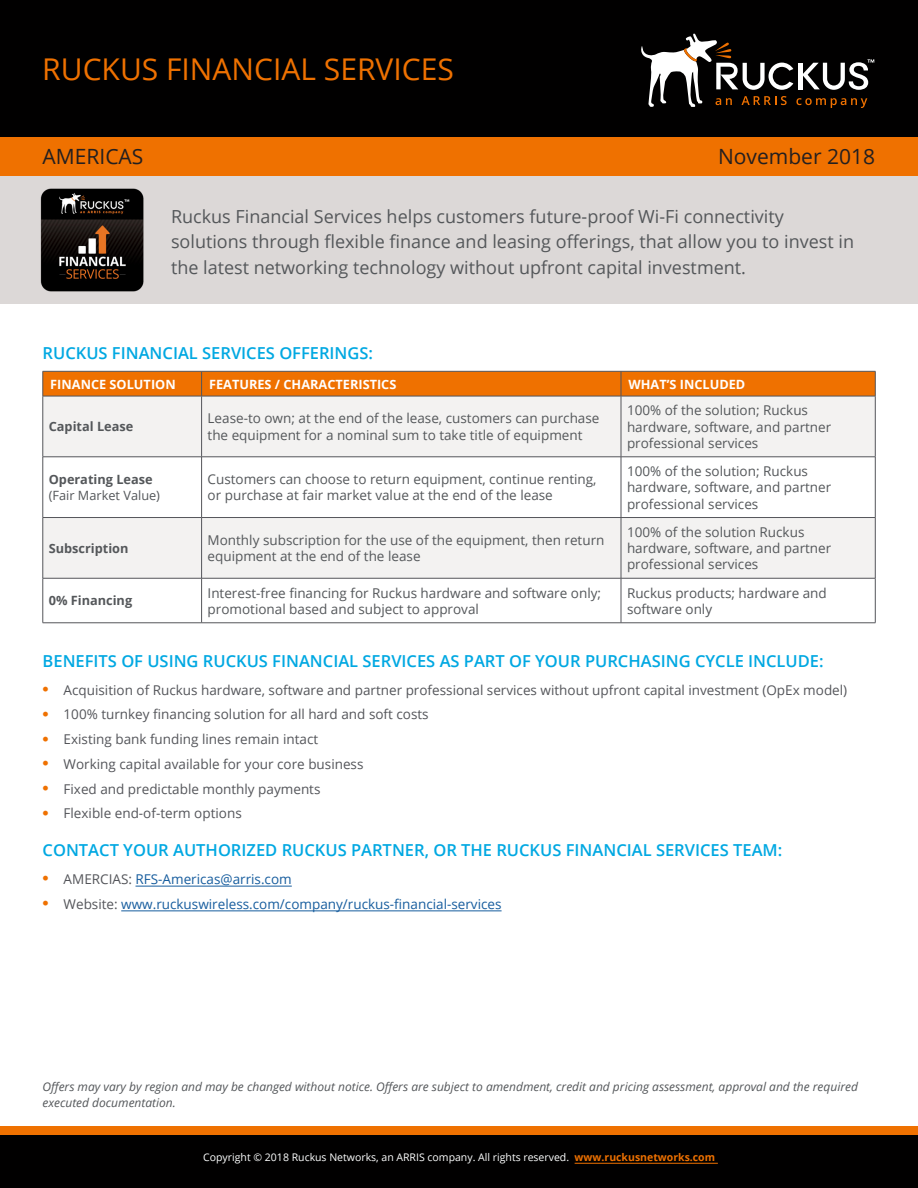
<style>
.page{position:relative;width:918px;height:1188px;background:#fff}
.page>*{position:absolute;margin:0;border:0;box-sizing:border-box;transform-origin:0 0}
.Document_Title__head{font:30px "Open Sans";color:#ef7100}
.t1{font:21px "Open Sans";color:#231f20}
.Body_Copy{font:18px/25.5px "Open Sans";color:#54575a}
.Body_Header_Level_2{font:600 16.5px "Open Sans";color:#00a8e2}
.Body_Copy-2{font:13.5px/16.2px "Open Sans";color:#54575a}
.t2{font:13.5px "Open Sans";color:#54555a}
.t3{font:13.5px "Open Sans";color:#175d9e}
.Body_Copy-3{font:700 12.75px "Open Sans";color:#fff}
.Body_Copy-4{font:700 12.75px "Open Sans";color:#54575a}
.Body_Copy-5{font:12.75px/15.3px "Open Sans";color:#54575a}
.Body_Copy-6{font:italic 12px/16.5px "Open Sans";color:#54575a}
.CS_Document_Copyrigh{font:10.5px "Open Sans";color:#fff}
.s1{font-weight:700}
.s2{color:#ef7100}
.s3{color:#54555a}
.s4{font-weight:700;color:#ef7100}
</style>
<div class="page">
<div style="left:0;top:1134px;width:918px;height:54px;background:#010000"></div>
<div style="left:0;top:1126px;width:918px;height:9px;background:#ef7100"></div>
<hr style="left:575px;top:1163px;width:143px;height:1px;background:#ef7100">
<hr style="left:136px;top:886px;width:156px;height:1px;background:#175d9e">
<hr style="left:121px;top:911px;width:381px;height:1px;background:#175d9e">
<div style="left:44px;top:397px;width:831px;height:60px;background:#f3f2f1"></div>
<svg style="left:44px;top:458px;width:831px;height:165px"></svg>
<svg style="left:43px;top:371px;width:833px;height:25px;background:#e66f05"></svg>
<hr style="left:43px;top:396px;width:159px;height:1px;background:#54555a">
<hr style="left:43px;top:396px;width:1px;height:61px;background:#54555a">
<hr style="left:202px;top:396px;width:419px;height:1px;background:#54555a">
<hr style="left:201px;top:396px;width:1px;height:61px;background:#54555a">
<hr style="left:621px;top:396px;width:254px;height:1px;background:#54555a">
<hr style="left:621px;top:396px;width:1px;height:61px;background:#54555a">
<hr style="left:875px;top:396px;width:1px;height:61px;background:#54555a">
<hr style="left:43px;top:457px;width:159px;height:1px;background:#54555a">
<hr style="left:43px;top:457px;width:1px;height:60px;background:#54555a">
<hr style="left:202px;top:457px;width:419px;height:1px;background:#54555a">
<hr style="left:201px;top:457px;width:1px;height:60px;background:#54555a">
<hr style="left:621px;top:457px;width:254px;height:1px;background:#54555a">
<hr style="left:621px;top:457px;width:1px;height:60px;background:#54555a">
<hr style="left:875px;top:457px;width:1px;height:60px;background:#54555a">
<hr style="left:43px;top:517px;width:159px;height:1px;background:#54555a">
<hr style="left:43px;top:518px;width:1px;height:60px;background:#54555a">
<hr style="left:202px;top:517px;width:419px;height:1px;background:#54555a">
<hr style="left:201px;top:518px;width:1px;height:60px;background:#54555a">
<hr style="left:621px;top:517px;width:254px;height:1px;background:#54555a">
<hr style="left:621px;top:518px;width:1px;height:60px;background:#54555a">
<hr style="left:875px;top:518px;width:1px;height:60px;background:#54555a">
<hr style="left:43px;top:578px;width:159px;height:1px;background:#54555a">
<hr style="left:43px;top:578px;width:1px;height:45px;background:#54555a">
<hr style="left:202px;top:578px;width:419px;height:1px;background:#54555a">
<hr style="left:201px;top:578px;width:1px;height:45px;background:#54555a">
<hr style="left:621px;top:578px;width:254px;height:1px;background:#54555a">
<hr style="left:621px;top:578px;width:1px;height:45px;background:#54555a">
<hr style="left:875px;top:578px;width:1px;height:45px;background:#54555a">
<hr style="left:43px;top:623px;width:159px;height:1px;background:#54555a">
<hr style="left:202px;top:623px;width:419px;height:1px;background:#54555a">
<hr style="left:621px;top:623px;width:254px;height:1px;background:#54555a">
<div style="left:0;top:176px;width:918px;height:128px;background:#dcd8d7"></div>
<div style="left:0;top:0;width:918px;height:137px;background:#010000"></div>
<div style="left:0;top:137px;width:918px;height:39px;background:#ef7100"></div>
<svg style="left:641px;top:33px;width:233px;height:75px"></svg>
<img style="left:40px;top:188px;width:104px;height:104px">
<p class="Document_Title__head" style="left:42px;top:49px;width:413px">RUCKUS FINANCIAL SERVICES</p>
<p class="t1" style="left:43px;top:142px;width:102px">AMERICAS</p>
<p class="t1" style="left:718px;top:142px;width:159px">November 2018</p>
<p class="Body_Copy" style="left:171px;top:203px;width:685px">Ruckus Financial Services helps customers future-proof Wi-Fi connectivity solutions through flexible finance and leasing offerings, that allow you to invest in the latest networking technology without upfront capital investment.</p>
<p class="Body_Header_Level_2" style="left:43px;top:342px;width:332px">RUCKUS FINANCIAL SERVICES OFFERINGS:</p>
<p class="Body_Copy-3" style="left:50px;top:375px;width:127px">FINANCE SOLUTION</p>
<p class="Body_Copy-3" style="left:209px;top:375px;width:189px">FEATURES / CHARACTERISTICS</p>
<p class="Body_Copy-3" style="left:628px;top:375px;width:118px">WHAT’S INCLUDED</p>
<p class="Body_Copy-4" style="left:49px;top:418px;width:86px">Capital Lease</p>
<p class="Body_Copy-2" style="left:208px;top:410px;width:393px">Lease-to own; at the end of the lease, customers can purchase the equipment for a nominal sum to take title of equipment</p>
<p class="Body_Copy-2" style="left:627px;top:402px;width:206px">100% of the solution; Ruckus hardware, software, and partner professional services</p>
<p class="Body_Copy-5" style="left:49px;top:472px;width:113px"><span class="s1">Operating Lease </span>(Fair Market Value)</p>
<p class="Body_Copy-2" style="left:208px;top:471px;width:390px">Customers can choose to return equipment, continue renting, or purchase at fair market value at the end of the lease</p>
<p class="Body_Copy-2" style="left:627px;top:463px;width:206px">100% of the solution; Ruckus hardware, software, and partner professional services</p>
<p class="Body_Copy-4" style="left:49px;top:539px;width:81px">Subscription</p>
<p class="Body_Copy-2" style="left:208px;top:532px;width:398px">Monthly subscription for the use of the equipment, then return equipment at the end of the lease</p>
<p class="Body_Copy-2" style="left:627px;top:524px;width:206px">100% of the solution Ruckus hardware, software, and partner professional services</p>
<p class="Body_Copy-4" style="left:49px;top:592px;width:85px">0% Financing</p>
<p class="Body_Copy-2" style="left:208px;top:584px;width:395px">Interest-free financing for Ruckus hardware and software only; promotional based and subject to approval</p>
<p class="Body_Copy-2" style="left:627px;top:584px;width:201px">Ruckus products; hardware and software only</p>
<p class="Body_Header_Level_2" style="left:43px;top:650px;width:783px">BENEFITS OF USING RUCKUS FINANCIAL SERVICES AS PART OF YOUR PURCHASING CYCLE INCLUDE:</p>
<p class="t2" style="left:43px;top:680px;width:806px"><span class="s2">•</span> Acquisition of Ruckus hardware, software and partner professional services without upfront capital investment (OpEx model)</p>
<p class="t2" style="left:43px;top:705px;width:388px"><span class="s2">•</span> 100% turnkey financing solution for all hard and soft costs</p>
<p class="t2" style="left:43px;top:730px;width:277px"><span class="s2">•</span> Existing bank funding lines remain intact</p>
<p class="t2" style="left:43px;top:755px;width:322px"><span class="s2">•</span> Working capital available for your core business</p>
<p class="t2" style="left:43px;top:779px;width:279px"><span class="s2">•</span> Fixed and predictable monthly payments</p>
<p class="t2" style="left:43px;top:804px;width:201px"><span class="s2">•</span> Flexible end-of-term options</p>
<p class="Body_Header_Level_2" style="left:43px;top:839px;width:741px">CONTACT YOUR AUTHORIZED RUCKUS PARTNER, OR THE RUCKUS FINANCIAL SERVICES TEAM:</p>
<p class="t3" style="left:43px;top:870px;width:251px"><span class="s2">•</span> <span class="s3">AMERCIAS:</span> RFS-Americas@arris.com</p>
<p class="t3" style="left:43px;top:894px;width:461px"><span class="s2">•</span> <span class="s3">Website:</span> www.ruckuswireless.com/company/ruckus-financial-services</p>
<p class="Body_Copy-6" style="left:43px;top:1078px;width:817px">Offers may vary by region and may be changed without notice. Offers are subject to amendment, credit and pricing assessment, approval and the required executed documentation.</p>
<p class="CS_Document_Copyrigh" style="left:203px;top:1150px;width:513px">Copyright © 2018 Ruckus Networks, an ARRIS company. All rights reserved. <span class="s4">www.ruckusnetworks.com</span></p>
</div>
